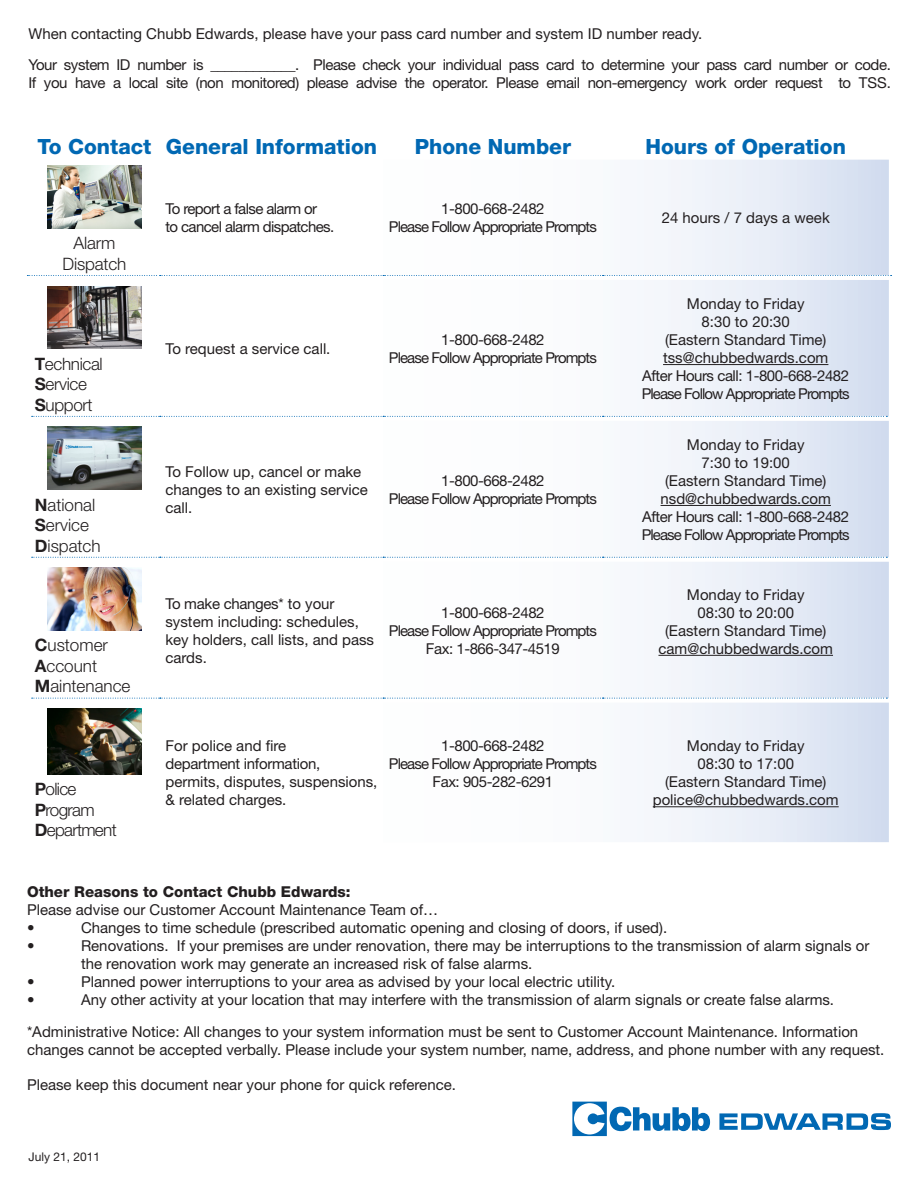
<style>
.page{position:relative;width:918px;height:1188px;background:#fff}
.page>*{position:absolute;margin:0;border:0;box-sizing:border-box;transform-origin:0 0}
.t1{font:800 21px "Helvetica Neue";color:#0168b3}
.t2{font:300 17.1px "Helvetica Neue";letter-spacing:-.01em;color:#231f20}
.t3{font:300 17.1px "Helvetica Neue";letter-spacing:-.04em;color:#231f20}
.t4{font:15px/18px "Helvetica Neue";color:#231f20}
.t5{font:15px "Helvetica Neue";letter-spacing:-.03em;color:#231f20}
.t6{font:15px "Helvetica Neue";letter-spacing:-.06em;color:#231f20}
.t7{font:15px "Helvetica Neue";letter-spacing:-.04em;color:#231f20}
.t8{font:800 15px "Helvetica Neue";color:#231f20}
.t9{font:12px "Helvetica Neue";color:#231f20}
.s1{font-weight:700}
</style>
<div class="page">
<svg style="left:654px;top:160px;width:235px;height:115px"></svg>
<svg style="left:31px;top:415px;width:129px;height:284px"></svg>
<svg style="left:160px;top:280px;width:729px;height:136px"></svg>
<svg style="left:160px;top:421px;width:729px;height:136px"></svg>
<svg style="left:160px;top:562px;width:729px;height:136px"></svg>
<svg style="left:652px;top:703px;width:237px;height:139px"></svg>
<svg style="left:27px;top:275px;width:865px;height:1px"></svg>
<svg style="left:32px;top:416px;width:855px;height:1px"></svg>
<svg style="left:32px;top:557px;width:855px;height:1px"></svg>
<svg style="left:32px;top:698px;width:855px;height:1px"></svg>
<img style="left:47px;top:166px;width:95px;height:62px">
<img style="left:47px;top:286px;width:95px;height:63px">
<hr style="left:663px;top:364px;width:165px;height:1px;background:#231f20">
<img style="left:47px;top:427px;width:95px;height:63px">
<hr style="left:661px;top:505px;width:170px;height:1px;background:#231f20">
<img style="left:47px;top:568px;width:95px;height:62px">
<hr style="left:658px;top:655px;width:175px;height:1px;background:#231f20">
<img style="left:47px;top:708px;width:95px;height:67px">
<hr style="left:653px;top:806px;width:186px;height:1px;background:#231f20">
<svg style="left:572px;top:1102px;width:138px;height:34px"></svg>
<svg style="left:719px;top:1113px;width:172px;height:17px"></svg>
<p class="t4" style="left:28px;top:24px;width:675px">When contacting Chubb Edwards, please have your pass card number and system ID number ready.</p>
<p class="t5" style="left:28px;top:56px;width:864px">Your system ID number is ____________. Please check your individual pass card to determine your pass card number or code.</p>
<p class="t5" style="left:28px;top:74px;width:864px">If you have a local site (non monitored) please advise the operator. Please email non-emergency work order request to TSS.</p>
<p class="t1" style="left:37px;top:134px;width:115px">To Contact</p>
<p class="t1" style="left:166px;top:134px;width:213px">General Information</p>
<p class="t1" style="left:415px;top:134px;width:158px">Phone Number</p>
<p class="t1" style="left:646px;top:134px;width:202px">Hours of Operation</p>
<p class="t2" style="left:74px;top:233px;width:43px">Alarm</p>
<p class="t2" style="left:63px;top:253px;width:65px">Dispatch</p>
<p class="t2" style="left:35px;top:353px;width:69px"><span class="s1">T</span>echnical</p>
<p class="t2" style="left:35px;top:374px;width:54px"><span class="s1">S</span>ervice</p>
<p class="t2" style="left:35px;top:394px;width:59px"><span class="s1">S</span>upport</p>
<p class="t2" style="left:35px;top:494px;width:62px"><span class="s1">N</span>ational</p>
<p class="t2" style="left:35px;top:514px;width:56px"><span class="s1">S</span>ervice</p>
<p class="t2" style="left:35px;top:535px;width:67px"><span class="s1">D</span>ispatch</p>
<p class="t2" style="left:35px;top:635px;width:75px"><span class="s1">C</span>ustomer</p>
<p class="t2" style="left:35px;top:655px;width:64px"><span class="s1">A</span>ccount</p>
<p class="t2" style="left:35px;top:676px;width:97px"><span class="s1">M</span>aintenance</p>
<p class="t2" style="left:35px;top:779px;width:43px"><span class="s1">P</span>olice</p>
<p class="t2" style="left:35px;top:799px;width:61px"><span class="s1">P</span>rogram</p>
<p class="t3" style="left:35px;top:820px;width:83px"><span class="s1">D</span>epartment</p>
<p class="t7" style="left:165px;top:200px;width:153px">To report a false alarm or</p>
<p class="t7" style="left:165px;top:218px;width:170px">to cancel alarm dispatches.</p>
<p class="t4" style="left:165px;top:340px;width:167px">To request a service call.</p>
<p class="t5" style="left:441px;top:200px;width:105px">1-800-668-2482</p>
<p class="t6" style="left:389px;top:218px;width:210px">Please Follow Appropriate Prompts</p>
<p class="t5" style="left:441px;top:331px;width:105px">1-800-668-2482</p>
<p class="t6" style="left:389px;top:349px;width:210px">Please Follow Appropriate Prompts</p>
<p class="t4" style="left:165px;top:462px;width:204px">To Follow up, cancel or make changes to an existing service call.</p>
<p class="t5" style="left:441px;top:472px;width:105px">1-800-668-2482</p>
<p class="t6" style="left:389px;top:490px;width:210px">Please Follow Appropriate Prompts</p>
<p class="t4" style="left:165px;top:594px;width:210px">To make changes* to your system including: schedules, key holders, call lists, and pass cards.</p>
<p class="t5" style="left:441px;top:604px;width:105px">1-800-668-2482</p>
<p class="t6" style="left:389px;top:622px;width:210px">Please Follow Appropriate Prompts</p>
<p class="t5" style="left:426px;top:640px;width:135px">Fax: 1-866-347-4519</p>
<p class="t4" style="left:165px;top:737px;width:122px">For police and fire</p>
<p class="t4" style="left:165px;top:755px;width:213px">department information, permits, disputes, suspensions, &amp; related charges.</p>
<p class="t5" style="left:441px;top:737px;width:105px">1-800-668-2482</p>
<p class="t6" style="left:389px;top:755px;width:210px">Please Follow Appropriate Prompts</p>
<p class="t5" style="left:433px;top:773px;width:122px">Fax: 905-282-6291</p>
<p class="t4" style="left:662px;top:209px;width:170px">24 hours / 7 days a week</p>
<p class="t4" style="left:687px;top:295px;width:119px">Monday to Friday</p>
<p class="t4" style="left:702px;top:313px;width:90px">8:30 to 20:30</p>
<p class="t4" style="left:665px;top:331px;width:163px">(Eastern Standard Time)</p>
<p class="t4" style="left:663px;top:349px;width:167px">tss@chubbedwards.com</p>
<p class="t5" style="left:642px;top:367px;width:208px">After Hours call: 1-800-668-2482</p>
<p class="t6" style="left:642px;top:385px;width:210px">Please Follow Appropriate Prompts</p>
<p class="t4" style="left:687px;top:435px;width:119px">Monday to Friday</p>
<p class="t4" style="left:702px;top:453px;width:90px">7:30 to 19:00</p>
<p class="t4" style="left:665px;top:471px;width:163px">(Eastern Standard Time)</p>
<p class="t4" style="left:661px;top:489px;width:172px">nsd@chubbedwards.com</p>
<p class="t5" style="left:642px;top:508px;width:208px">After Hours call: 1-800-668-2482</p>
<p class="t6" style="left:642px;top:526px;width:210px">Please Follow Appropriate Prompts</p>
<p class="t4" style="left:687px;top:585px;width:119px">Monday to Friday</p>
<p class="t4" style="left:697px;top:603px;width:98px">08:30 to 20:00</p>
<p class="t4" style="left:665px;top:621px;width:163px">(Eastern Standard Time)</p>
<p class="t4" style="left:658px;top:639px;width:176px">cam@chubbedwards.com</p>
<p class="t4" style="left:687px;top:737px;width:119px">Monday to Friday</p>
<p class="t4" style="left:697px;top:755px;width:98px">08:30 to 17:00</p>
<p class="t4" style="left:665px;top:773px;width:163px">(Eastern Standard Time)</p>
<p class="t4" style="left:653px;top:791px;width:187px">police@chubbedwards.com</p>
<p class="t8" style="left:27px;top:883px;width:325px">Other Reasons to Contact Chubb Edwards:</p>
<p class="t4" style="left:27px;top:901px;width:413px">Please advise our Customer Account Maintenance Team of…</p>
<p class="t4" style="left:27px;top:919px;width:9px">•</p>
<p class="t4" style="left:81px;top:919px;width:588px">Changes to time schedule (prescribed automatic opening and closing of doors, if used).</p>
<p class="t4" style="left:27px;top:937px;width:9px">•</p>
<p class="t4" style="left:81px;top:937px;width:790px">Renovations. If your premises are under renovation, there may be interruptions to the transmission of alarm signals or</p>
<p class="t4" style="left:81px;top:955px;width:453px">the renovation work may generate an increased risk of false alarms.</p>
<p class="t4" style="left:27px;top:973px;width:9px">•</p>
<p class="t4" style="left:81px;top:973px;width:536px">Planned power interruptions to your area as advised by your local electric utility.</p>
<p class="t4" style="left:27px;top:991px;width:9px">•</p>
<p class="t4" style="left:81px;top:991px;width:755px">Any other activity at your location that may interfere with the transmission of alarm signals or create false alarms.</p>
<p class="t4" style="left:27px;top:1022px;width:859px">*Administrative Notice: All changes to your system information must be sent to Customer Account Maintenance. Information changes cannot be accepted verbally. Please include your system number, name, address, and phone number with any request.</p>
<p class="t4" style="left:27px;top:1075px;width:430px">Please keep this document near your phone for quick reference.</p>
<p class="t9" style="left:28px;top:1150px;width:73px">July 21, 2011</p>
</div>
